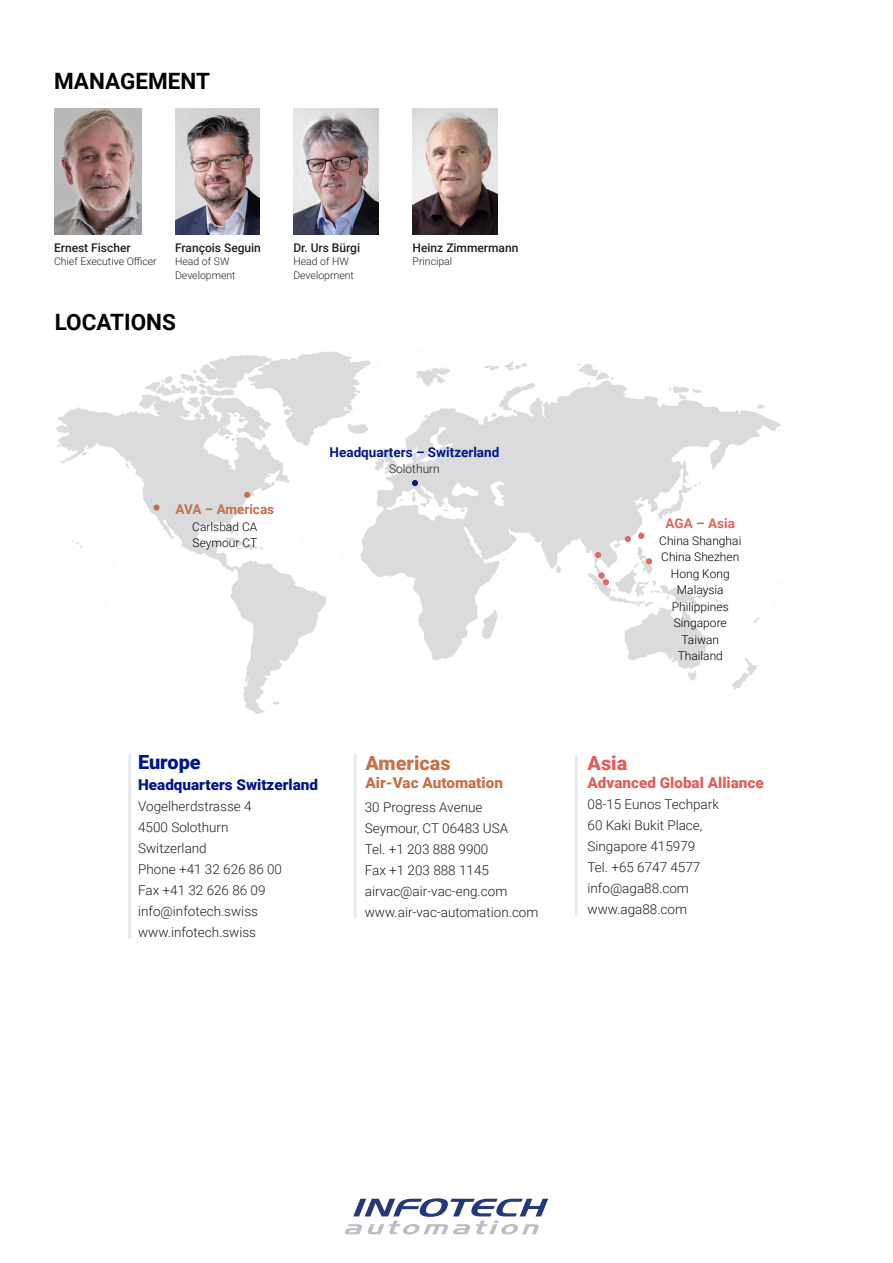
<style>
.page{position:relative;width:893px;height:1263px;background:#fff}
.page>*{position:absolute;margin:0;border:0;box-sizing:border-box;transform-origin:0 0}
.t1{font:700 22.5px "Roboto";color:#000001}
.t2{font:900 19.5px "Roboto";color:#c6724a}
.t3{font:900 19.5px "Roboto";color:#001789}
.t4{font:900 19.5px "Roboto";color:#e25f5c}
.t5{font:900 15px "Roboto";color:#001789}
.t6{font:900 15px "Roboto";color:#e25f5c}
.t7{font:900 15px "Roboto";color:#c6724a}
.t8{font:300 13.5px/21px "Roboto";color:#231f20}
.t9{font:700 13.5px "Roboto";color:#001789}
.t10{font:700 13.5px "Roboto";color:#c3724b}
.t11{font:700 13.5px "Roboto";color:#e26661}
.t12{font:300 12px "Roboto";color:#000001}
.t13{font:500 12px "Roboto";color:#231f20}
.t14{font:300 12px "Roboto";color:#231f20}
.t15{font:300 10.5px "Roboto";color:#231f20}
</style>
<div class="page">
<img style="left:56px;top:352px;width:725px;height:362px">
<svg style="left:412px;top:480px;width:6px;height:6px"></svg>
<svg style="left:153px;top:504px;width:7px;height:7px"></svg>
<svg style="left:603px;top:579px;width:6px;height:6px"></svg>
<div style="left:598px;top:572px;width:6px;height:7px;background:#e26661;border-radius:50%"></div>
<svg style="left:595px;top:552px;width:6px;height:6px"></svg>
<svg style="left:625px;top:536px;width:6px;height:6px"></svg>
<svg style="left:638px;top:533px;width:6px;height:6px"></svg>
<svg style="left:646px;top:558px;width:6px;height:6px"></svg>
<svg style="left:244px;top:492px;width:6px;height:6px"></svg>
<img style="left:413px;top:108px;width:84px;height:126px">
<img style="left:54px;top:108px;width:87px;height:126px">
<img style="left:293px;top:108px;width:85px;height:126px">
<img style="left:175px;top:108px;width:84px;height:126px">
<svg style="left:345px;top:1198px;width:203px;height:36px"></svg>
<hr style="left:575px;top:755px;width:3px;height:160px;background:#e9ebeb">
<hr style="left:128px;top:754px;width:3px;height:184px;background:#e9ebeb">
<hr style="left:354px;top:754px;width:3px;height:164px;background:#e9ebeb">
<p class="t1" style="left:54px;top:65px;width:157px">MANAGEMENT</p>
<p class="t13" style="left:54px;top:239px;width:78px">Ernest Fischer</p>
<p class="t15" style="left:54px;top:254px;width:104px">Chief Executive Officer</p>
<p class="t13" style="left:175px;top:239px;width:87px">François Seguin</p>
<p class="t15" style="left:175px;top:254px;width:56px">Head of SW</p>
<p class="t15" style="left:175px;top:267px;width:62px">Development</p>
<p class="t1" style="left:55px;top:306px;width:123px">LOCATIONS</p>
<p class="t13" style="left:293px;top:239px;width:68px">Dr. Urs Bürgi</p>
<p class="t15" style="left:293px;top:254px;width:57px">Head of HW</p>
<p class="t15" style="left:293px;top:267px;width:62px">Development</p>
<p class="t13" style="left:413px;top:239px;width:107px">Heinz Zimmermann</p>
<p class="t15" style="left:413px;top:254px;width:41px">Principal</p>
<p class="t10" style="left:175px;top:500px;width:100px">AVA – Americas</p>
<p class="t12" style="left:192px;top:518px;width:66px">Carlsbad CA</p>
<p class="t12" style="left:193px;top:534px;width:66px">Seymour CT</p>
<p class="t9" style="left:330px;top:442px;width:171px">Headquarters – Switzerland</p>
<p class="t14" style="left:389px;top:461px;width:52px">Solothurn</p>
<p class="t3" style="left:138px;top:748px;width:64px">Europe</p>
<p class="t5" style="left:138px;top:774px;width:181px">Headquarters Switzerland</p>
<p class="t8" style="left:138px;top:795px;width:115px">Vogelherdstrasse 4</p>
<p class="t8" style="left:138px;top:816px;width:92px">4500 Solothurn</p>
<p class="t8" style="left:138px;top:837px;width:70px">Switzerland</p>
<p class="t8" style="left:138px;top:858px;width:145px">Phone +41 32 626 86 00</p>
<p class="t8" style="left:138px;top:879px;width:129px">Fax +41 32 626 86 09</p>
<p class="t8" style="left:138px;top:900px;width:121px">info@infotech.swiss</p>
<p class="t8" style="left:138px;top:921px;width:120px">www.infotech.swiss</p>
<p class="t2" style="left:365px;top:749px;width:87px">Americas</p>
<p class="t7" style="left:365px;top:772px;width:139px">Air-Vac Automation</p>
<p class="t8" style="left:365px;top:796px;width:119px">30 Progress Avenue</p>
<p class="t8" style="left:365px;top:817px;width:145px">Seymour, CT 06483 USA</p>
<p class="t8" style="left:365px;top:838px;width:125px">Tel. +1 203 888 9900</p>
<p class="t8" style="left:365px;top:859px;width:126px">Fax +1 203 888 1145</p>
<p class="t8" style="left:365px;top:880px;width:144px">airvac@air-vac-eng.com</p>
<p class="t8" style="left:365px;top:901px;width:175px">www.air-vac-automation.com</p>
<p class="t11" style="left:666px;top:514px;width:71px">AGA – Asia</p>
<p class="t12" style="left:659px;top:532px;width:84px">China Shanghai</p>
<p class="t12" style="left:661px;top:548px;width:80px">China Shezhen</p>
<p class="t12" style="left:671px;top:565px;width:60px">Hong Kong</p>
<p class="t12" style="left:677px;top:581px;width:48px">Malaysia</p>
<p class="t12" style="left:672px;top:598px;width:58px">Philippines</p>
<p class="t12" style="left:674px;top:614px;width:54px">Singapore</p>
<p class="t12" style="left:681px;top:631px;width:39px">Taiwan</p>
<p class="t12" style="left:678px;top:647px;width:47px">Thailand</p>
<p class="t4" style="left:587px;top:749px;width:41px">Asia</p>
<p class="t6" style="left:587px;top:772px;width:178px">Advanced Global Alliance</p>
<p class="t8" style="left:587px;top:793px;width:133px">08-15 Eunos Techpark</p>
<p class="t8" style="left:587px;top:814px;width:116px">60 Kaki Bukit Place,</p>
<p class="t8" style="left:587px;top:835px;width:109px">Singapore 415979</p>
<p class="t8" style="left:587px;top:856px;width:114px">Tel. +65 6747 4577</p>
<p class="t8" style="left:587px;top:877px;width:103px">info@aga88.com www.aga88.com</p>
</div>
